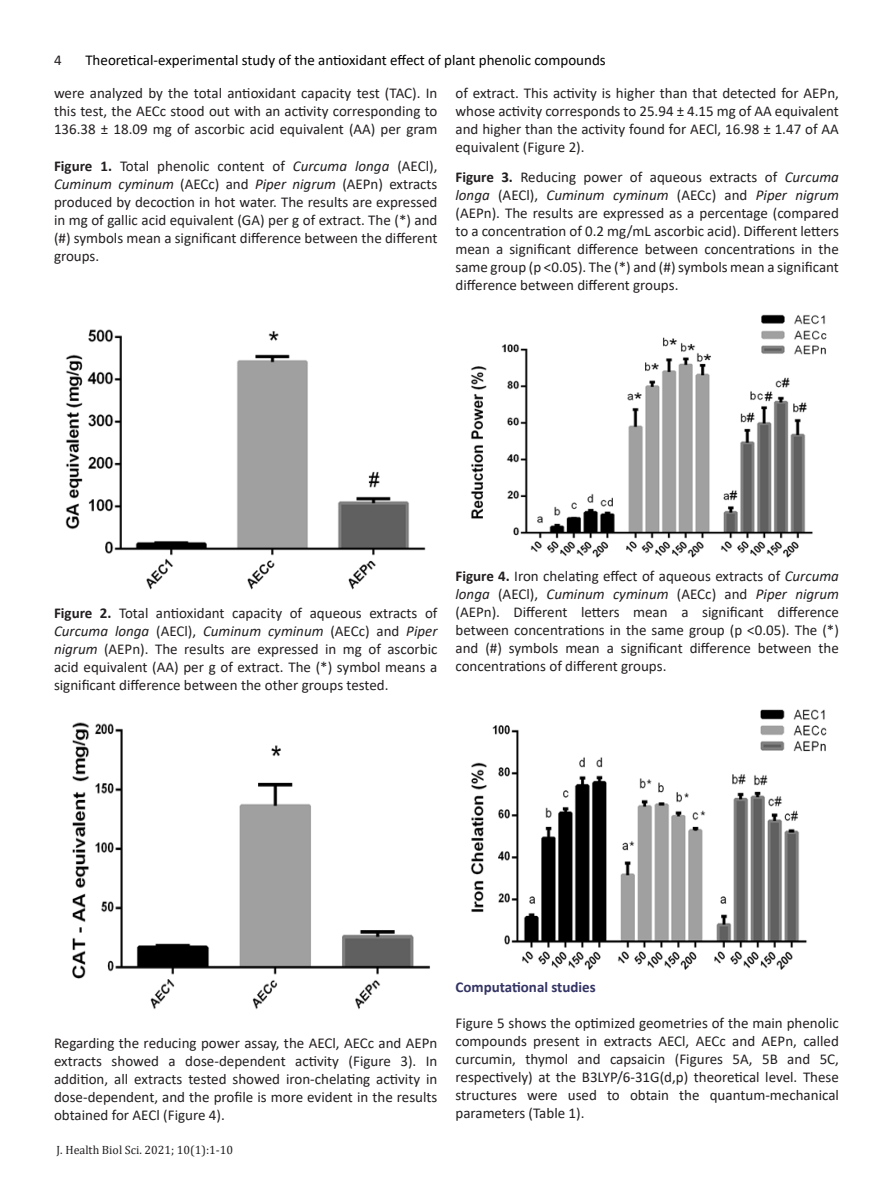
<style>
.page{position:relative;width:893px;height:1191px;background:#fff}
.page>*{position:absolute;margin:0;border:0;box-sizing:border-box;transform-origin:0 0}
.t1{font:15px/18px "Calibri";color:#231f20;text-align:justify}
.t2{font:15px "Calibri";color:#000}
.t3{font:700 15px "Calibri";color:#343465}
.t4{font:12px "Cambria";color:#231f20}
.s1{font-weight:700}
.s2{font-style:italic}
</style>
<div class="page">
<img style="left:65px;top:329px;width:361px;height:261px">
<img style="left:72px;top:722px;width:358px;height:288px">
<img style="left:471px;top:314px;width:356px;height:244px">
<img style="left:470px;top:709px;width:357px;height:261px">
<p class="t1" style="left:54px;top:51px;width:9px">4</p>
<p class="t2" style="left:85px;top:50px;width:522px">Theoretical-experimental study of the antioxidant effect of plant phenolic compounds</p>
<p class="t1" style="left:54px;top:83px;width:385px">were analyzed by the total antioxidant capacity test (TAC). In this test, the AECc stood out with an activity corresponding to 136.38 ± 18.09 mg of ascorbic acid equivalent (AA) per gram</p>
<p class="t1" style="left:455px;top:83px;width:385px">of extract. This activity is higher than that detected for AEPn, whose activity corresponds to 25.94 ± 4.15 mg of AA equivalent and higher than the activity found for AECl, 16.98 ± 1.47 of AA equivalent (Figure 2).</p>
<p class="t1" style="left:54px;top:157px;width:385px"><span class="s1">Figure 1.</span> Total phenolic content of <span class="s2">Curcuma longa</span> (AECl), <span class="s2">Cuminum cyminum</span> (AECc) and <span class="s2">Piper nigrum</span> (AEPn) extracts produced by decoction in hot water. The results are expressed in mg of gallic acid equivalent (GA) per g of extract. The (*) and (#) symbols mean a significant difference between the different groups.</p>
<p class="t1" style="left:455px;top:168px;width:385px"><span class="s1">Figure 3.</span> Reducing power of aqueous extracts of <span class="s2">Curcuma longa</span> (AECl), <span class="s2">Cuminum cyminum</span> (AECc) and <span class="s2">Piper nigrum </span>(AEPn). The results are expressed as a percentage (compared to a concentration of 0.2 mg/mL ascorbic acid). Different letters mean a significant difference between concentrations in the same group (p &lt;0.05). The (*) and (#) symbols mean a significant difference between different groups.</p>
<p class="t1" style="left:54px;top:603px;width:385px"><span class="s1">Figure 2.</span> Total antioxidant capacity of aqueous extracts of <span class="s2">Curcuma longa</span> (AECl), <span class="s2">Cuminum cyminum</span> (AECc) and <span class="s2">Piper nigrum</span> (AEPn). The results are expressed in mg of ascorbic acid equivalent (AA) per g of extract. The (*) symbol means a significant difference between the other groups tested.</p>
<p class="t1" style="left:455px;top:567px;width:385px"><span class="s1">Figure 4.</span> Iron chelating effect of aqueous extracts of <span class="s2">Curcuma longa</span> (AECl), <span class="s2">Cuminum cyminum</span> (AECc) and <span class="s2">Piper nigrum </span>(AEPn). Different letters mean a significant difference between concentrations in the same group (p &lt;0.05). The (*) and (#) symbols mean a significant difference between the concentrations of different groups.</p>
<p class="t1" style="left:54px;top:1033px;width:385px">Regarding the reducing power assay, the AECl, AECc and AEPn extracts showed a dose-dependent activity (Figure 3). In addition, all extracts tested showed iron-chelating activity in dose-dependent, and the profile is more evident in the results obtained for AECl (Figure 4).</p>
<p class="t4" style="left:57px;top:1142px;width:178px">J. Health Biol Sci. 2021; 10(1):1-10</p>
<p class="t3" style="left:455px;top:976px;width:142px">Computational studies</p>
<p class="t1" style="left:455px;top:1013px;width:385px">Figure 5 shows the optimized geometries of the main phenolic compounds present in extracts AECl, AECc and AEPn, called curcumin, thymol and capsaicin (Figures 5A, 5B and 5C, respectively) at the B3LYP/6-31G(d,p) theoretical level. These structures were used to obtain the quantum-mechanical parameters (Table 1).</p>
</div>
